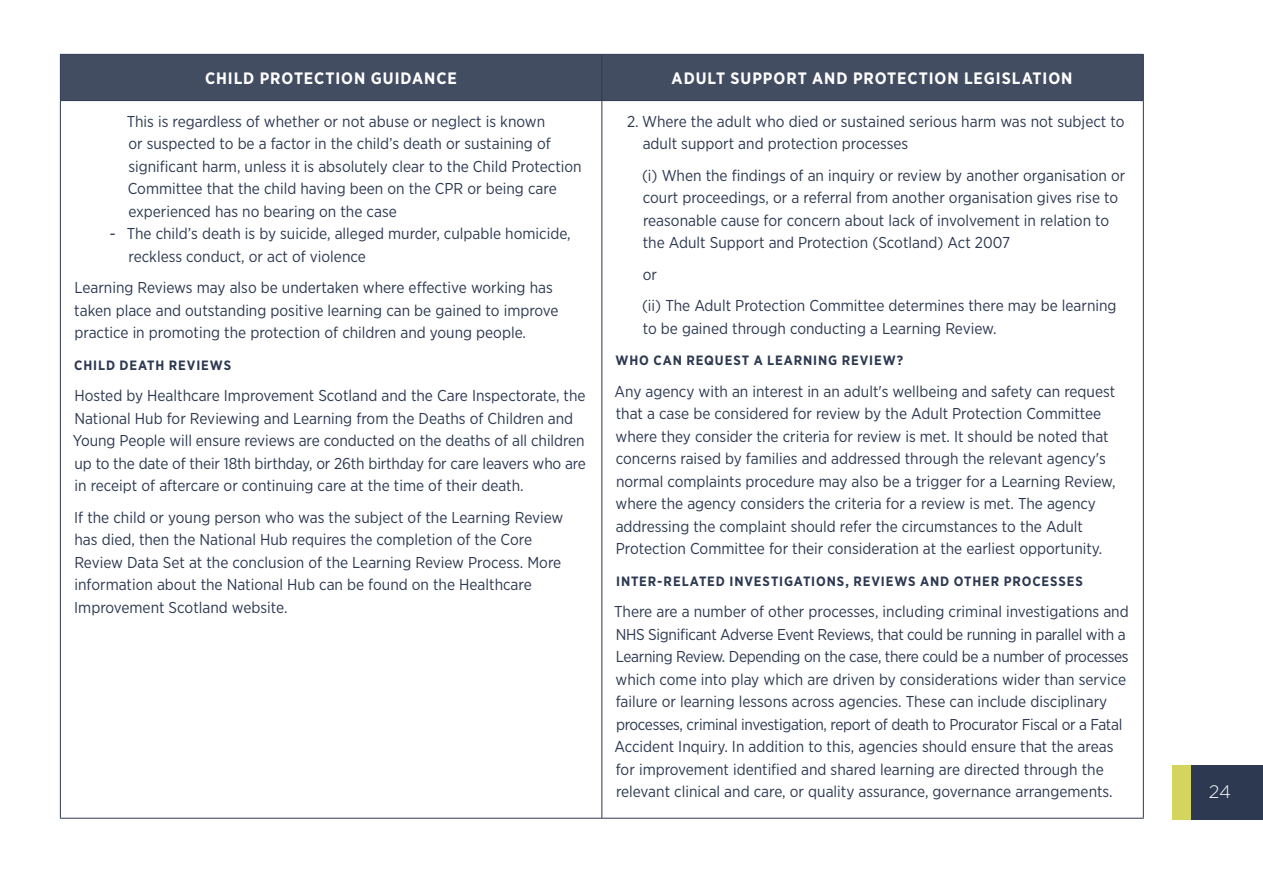
<style>
.page{position:relative;width:1263px;height:893px;background:#fff}
.page>*{position:absolute;margin:0;border:0;box-sizing:border-box;transform-origin:0 0}
.t1{font:300 18px "Gotham";color:#fff}
.Table_Heading_Primary{font:700 16.5px "Gotham Narrow";letter-spacing:.055em;color:#fff}
.Table_Data{font:15.75px/22.5px "Gotham Narrow";color:#2d3951}
.Table_Data_Bullets_Second_Level{font:15.75px/22.5px "Gotham Narrow";color:#2d3951}
.Table_Subheading_Left{font:700 13.5px "Gotham Narrow";letter-spacing:.065em;color:#2d3951}
.s1{font-family:"Gotham"}
</style>
<div class="page">
<div style="left:1191px;top:765px;width:72px;height:54px;background:#2d3951"></div>
<div style="left:1173px;top:765px;width:18px;height:54px;background:#d3d55c"></div>
<div style="left:61px;top:55px;width:1082px;height:45px;background:#424d62"></div>
<hr style="left:601px;top:55px;width:1px;height:45px;background:#2d3951">
<hr style="left:60px;top:54px;width:542px;height:1px;background:#2d3951">
<hr style="left:60px;top:55px;width:1px;height:45px;background:#2d3951">
<hr style="left:602px;top:54px;width:542px;height:1px;background:#2d3951">
<hr style="left:1143px;top:55px;width:1px;height:45px;background:#2d3951">
<hr style="left:60px;top:100px;width:542px;height:1px;background:#2d3951">
<hr style="left:602px;top:100px;width:542px;height:1px;background:#2d3951">
<hr style="left:60px;top:101px;width:1px;height:717px;background:#2d3951">
<hr style="left:60px;top:818px;width:542px;height:1px;background:#2d3951">
<hr style="left:601px;top:101px;width:1px;height:717px;background:#2d3951">
<hr style="left:1143px;top:101px;width:1px;height:717px;background:#2d3951">
<hr style="left:602px;top:818px;width:542px;height:1px;background:#2d3951">
<p class="Table_Heading_Primary" style="left:205px;top:68px;width:253px">CHILD PROTECTION GUIDANCE</p>
<p class="Table_Heading_Primary" style="left:672px;top:68px;width:402px">ADULT SUPPORT AND PROTECTION LEGISLATION</p>
<p class="Table_Data_Bullets_Second_Level" style="left:127px;top:110px;width:456px">This is regardless of whether or not abuse or neglect is known<br>or suspected to be a factor in the child’s death or sustaining of significant harm, unless it is absolutely clear to the Child Protection Committee that the child having been on the CPR or being care experienced has no bearing on the case</p>
<p class="Table_Data" style="left:129px;top:222px;width:444px;text-indent:-19px"><span class="s1">-</span> The child’s death is by suicide, alleged murder, culpable homicide, reckless conduct, or act of violence</p>
<p class="Table_Data" style="left:74px;top:276px;width:486px">Learning Reviews may also be undertaken where effective working has taken place and outstanding positive learning can be gained to improve practice in promoting the protection of children and young people.</p>
<p class="Table_Subheading_Left" style="left:74px;top:356px;width:158px">CHILD DEATH REVIEWS</p>
<p class="Table_Data" style="left:73px;top:384px;width:514px">Hosted by Healthcare Improvement Scotland and the Care Inspectorate, the National Hub for Reviewing and Learning from the Deaths of Children and Young People will ensure reviews are conducted on the deaths of all children up to the date of their 18th birthday, or 26th birthday for care leavers who are in receipt of aftercare or continuing care at the time of their death.</p>
<p class="Table_Data" style="left:74px;top:506px;width:491px">If the child or young person who was the subject of the Learning Review has died, then the National Hub requires the completion of the Core Review Data Set at the conclusion of the Learning Review Process. More information about the National Hub can be found on the Healthcare Improvement Scotland website.</p>
<p class="Table_Data" style="left:643px;top:110px;width:483px;text-indent:-16px">2. Where the adult who died or sustained serious harm was not subject to adult support and protection processes</p>
<p class="Table_Data" style="left:642px;top:164px;width:485px">(i) When the findings of an inquiry or review by another organisation or court proceedings, or a referral from another organisation gives rise to reasonable cause for concern about lack of involvement in relation to the Adult Support and Protection (Scotland) Act 2007</p>
<p class="Table_Data" style="left:643px;top:263px;width:16px">or</p>
<p class="Table_Data" style="left:642px;top:294px;width:476px">(ii) The Adult Protection Committee determines there may be learning to be gained through conducting a Learning Review.</p>
<p class="Table_Subheading_Left" style="left:616px;top:352px;width:289px">WHO CAN REQUEST A LEARNING REVIEW?</p>
<p class="Table_Data" style="left:614px;top:380px;width:503px">Any agency with an interest in an adult's wellbeing and safety can request that a case be considered for review by the Adult Protection Committee where they consider the criteria for review is met. It should be noted that concerns raised by families and addressed through the relevant agency's normal complaints procedure may also be a trigger for a Learning Review, where the agency considers the criteria for a review is met. The agency addressing the complaint should refer the circumstances to the Adult Protection Committee for their consideration at the earliest opportunity.</p>
<p class="Table_Subheading_Left" style="left:616px;top:572px;width:468px">INTER-RELATED INVESTIGATIONS, REVIEWS AND OTHER PROCESSES</p>
<p class="Table_Data" style="left:614px;top:600px;width:516px">There are a number of other processes, including criminal investigations and NHS Significant Adverse Event Reviews, that could be running in parallel with a Learning Review. Depending on the case, there could be a number of processes which come into play which are driven by considerations wider than service failure or learning lessons across agencies. These can include disciplinary processes, criminal investigation, report of death to Procurator Fiscal or a Fatal Accident Inquiry. In addition to this, agencies should ensure that the areas for improvement identified and shared learning are directed through the relevant clinical and care, or quality assurance, governance arrangements.</p>
<p class="t1" style="left:1209px;top:781px;width:24px">24</p>
</div>
